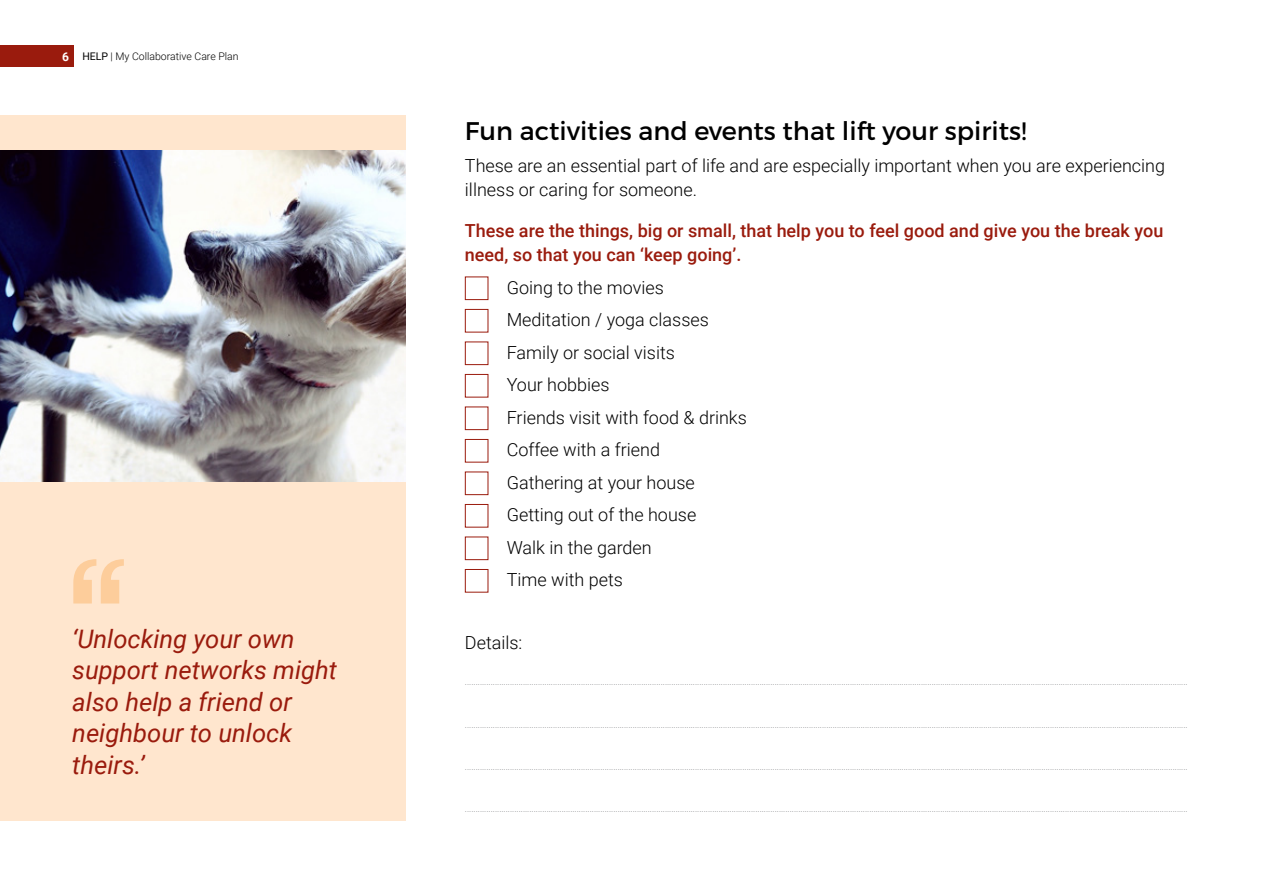
<style>
.page{position:relative;width:1263px;height:893px;background:#fff}
.page>*{position:absolute;margin:0;border:0;box-sizing:border-box;transform-origin:0 0}
.t1{font:italic 25.5px/31.5px "Roboto";color:#9a1b0d}
.t2{font:25.5px "Montserrat";color:#000}
.t3{font:300 18px/32.5px "Roboto";color:#000}
.t4{font:500 18px/24px "Roboto";color:#9a1b0d}
.t5{font:300 10.5px "Roboto";color:#000}
.t6{font:300 9px "Roboto";color:#6d6e71}
.s1{font-weight:700;font-size:12px;color:#fff}
.s2{font-weight:400}
</style>
<div class="page">
<div style="left:0;top:46px;width:73px;height:21px;background:#9a1b0d"></div>
<div style="left:465px;top:277px;width:23px;height:23px;border:1px solid #9a1b0d"></div>
<div style="left:465px;top:309px;width:23px;height:23px;border:1px solid #9a1b0d"></div>
<div style="left:465px;top:342px;width:23px;height:23px;border:1px solid #9a1b0d"></div>
<div style="left:465px;top:374px;width:23px;height:23px;border:1px solid #9a1b0d"></div>
<div style="left:465px;top:407px;width:23px;height:23px;border:1px solid #9a1b0d"></div>
<div style="left:465px;top:439px;width:23px;height:23px;border:1px solid #9a1b0d"></div>
<div style="left:465px;top:472px;width:23px;height:23px;border:1px solid #9a1b0d"></div>
<div style="left:465px;top:504px;width:23px;height:23px;border:1px solid #9a1b0d"></div>
<div style="left:465px;top:537px;width:23px;height:23px;border:1px solid #9a1b0d"></div>
<div style="left:465px;top:569px;width:23px;height:23px;border:1px solid #9a1b0d"></div>
<div style="left:0;top:115px;width:405px;height:706px;background:#ffe6ce"></div>
<svg style="left:73px;top:559px;width:51px;height:44px"></svg>
<img style="left:0;top:151px;width:405px;height:331px">
<p class="t5" style="left:62px;top:49px;width:178px"><span class="s1">6</span> <span class="s2">HELP</span> | My Collaborative Care Plan</p>
<h1 class="t1" style="left:72px;top:622px;width:266px">‘Unlocking your own support networks might also help a friend or neighbour to unlock theirs.’</h1>
<h1 class="t2" style="left:465px;top:115px;width:563px">Fun activities and events that lift your spirits!</h1>
<h2 class="t3" style="left:465px;top:153px;width:702px;line-height:24px">These are an essential part of life and are especially important when you are experiencing illness or caring for someone.</h2>
<h2 class="t4" style="left:465px;top:218px;width:700px">These are the things, big or small, that help you to feel good and give you the break you need, so that you can ‘keep going’.</h2>
<h2 class="t3" style="left:507px;top:270px;width:242px">Going to the movies<br>Meditation / yoga classes<br>Family or social visits<br>Your hobbies<br>Friends visit with food &amp; drinks<br>Coffee with a friend<br>Gathering at your house<br>Getting out of the house<br>Walk in the garden<br>Time with pets</h2>
<h2 class="t3" style="left:465px;top:625px;width:59px">Details:</h2>
<p class="t6" style="left:465px;top:676px;width:724px">................................................................................................................................................................................................................................................................................................................................................</p>
<p class="t6" style="left:465px;top:718px;width:724px">................................................................................................................................................................................................................................................................................................................................................</p>
<p class="t6" style="left:465px;top:760px;width:724px">................................................................................................................................................................................................................................................................................................................................................</p>
<p class="t6" style="left:465px;top:803px;width:724px">................................................................................................................................................................................................................................................................................................................................................</p>
</div>
